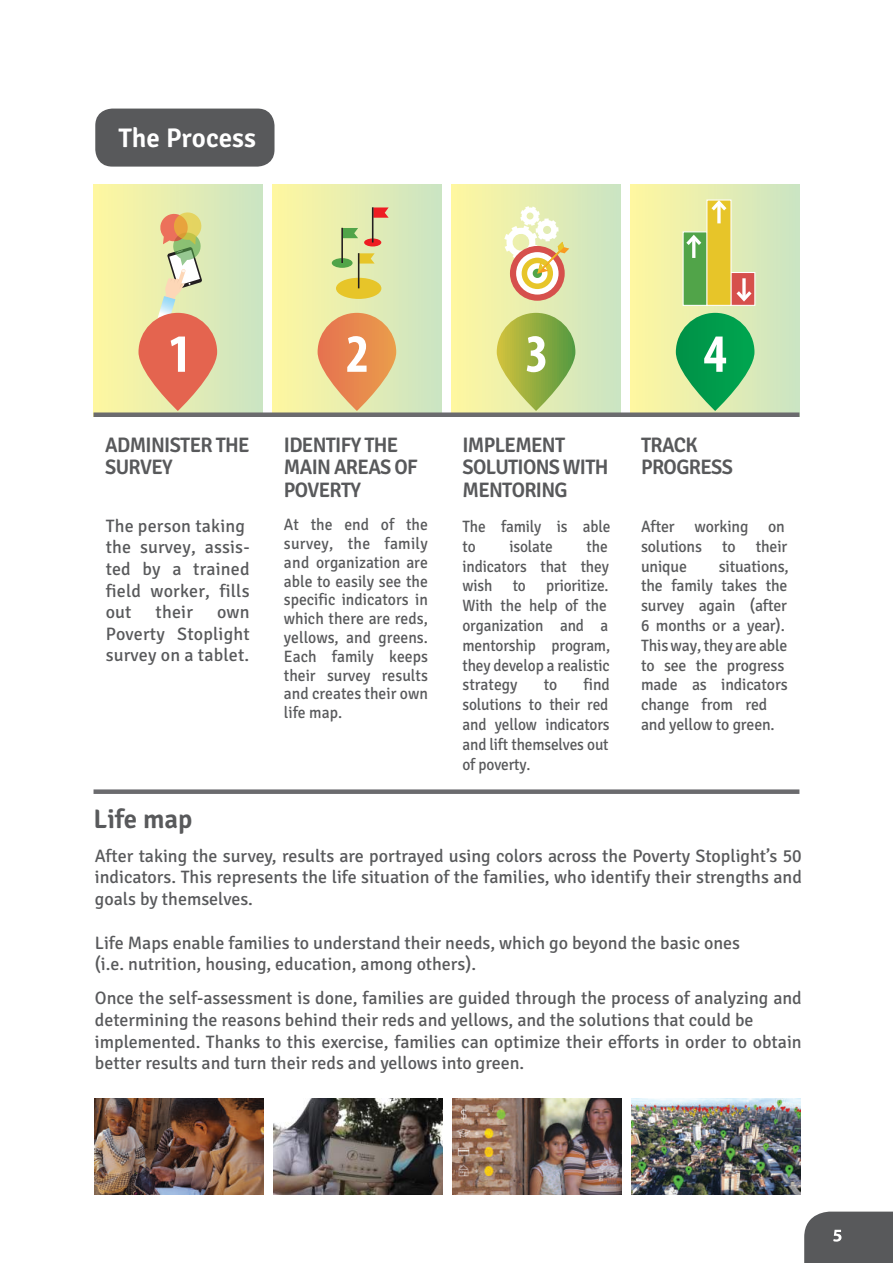
<style>
.page{position:relative;width:893px;height:1263px;background:#fff}
.page>*{position:absolute;margin:0;border:0;box-sizing:border-box;transform-origin:0 0}
.t1{font:600 27px "Signika";color:#fff}
.t2{font:600 26.7px "Signika";color:#58595b}
.t3{font:600 21px/22.5px "Signika";letter-spacing:-.035em;color:#58595b;scale:.96 1}
.t4{font:18px/21.6px "Signika";color:#58595b}
.t5{font:16.5px/19.8px "Signika";letter-spacing:-.01em;color:#58595b;scale:.93 1}
.t6{font:16.5px/18.8px "Signika";letter-spacing:-.01em;color:#58595b;text-align:justify;scale:.95 1}
.t7{font:16.5px/19.8px "Signika";letter-spacing:-.01em;color:#58595b;scale:.96 1}
</style>
<div class="page">
<div style="left:95px;top:109px;width:179px;height:58px;background:#58595b;border-radius:17px"></div>
<svg style="left:804px;top:1211px;width:89px;height:52px"></svg>
<div style="left:94px;top:184px;width:168px;height:233px;background:linear-gradient(to right,#fff7a0,#cbe4c3)"></div>
<div style="left:273px;top:184px;width:168px;height:233px;background:linear-gradient(to right,#fff69f,#cbe3c2)"></div>
<div style="left:452px;top:184px;width:168px;height:233px;background:linear-gradient(to right,#fff7a0,#cbe4c3)"></div>
<div style="left:631px;top:184px;width:168px;height:233px;background:linear-gradient(to right,#fff7a0,#cbe4c4)"></div>
<div style="left:94px;top:412px;width:705px;height:5px;background:#6b6b6e"></div>
<svg style="left:157px;top:212px;width:45px;height:108px"></svg>
<svg style="left:343px;top:228px;width:15px;height:10px"></svg>
<svg style="left:373px;top:207px;width:16px;height:11px"></svg>
<svg style="left:359px;top:253px;width:16px;height:11px"></svg>
<div style="left:332px;top:258px;width:21px;height:10px;background:#51a449;border-radius:50%"></div>
<hr style="left:341px;top:228px;width:2px;height:35px;background:#231f20">
<svg style="left:364px;top:238px;width:17px;height:8px"></svg>
<hr style="left:372px;top:207px;width:1px;height:35px;background:#231f20">
<div style="left:336px;top:278px;width:45px;height:21px;background:#e7c529;border-radius:50%"></div>
<hr style="left:358px;top:253px;width:1px;height:35px;background:#231f20">
<div style="left:683px;top:231px;width:25px;height:75px;background:#51a449;border:1px solid #fff"></div>
<div style="left:730px;top:272px;width:25px;height:34px;background:#d6504c;border:1px solid #fff"></div>
<div style="left:706px;top:199px;width:25px;height:107px;background:#e7c529;border:1px solid #fff"></div>
<hr style="left:692px;top:237px;width:3px;height:21px;background:#fff">
<svg style="left:683px;top:232px;width:22px;height:17px"></svg>
<svg style="left:742px;top:278px;width:4px;height:10px"></svg>
<svg style="left:736px;top:288px;width:19px;height:16px"></svg>
<svg style="left:717px;top:214px;width:4px;height:9px"></svg>
<svg style="left:708px;top:198px;width:22px;height:16px"></svg>
<svg style="left:138px;top:313px;width:79px;height:98px"></svg>
<svg style="left:318px;top:313px;width:78px;height:98px"></svg>
<svg style="left:497px;top:313px;width:78px;height:98px"></svg>
<svg style="left:676px;top:313px;width:78px;height:98px"></svg>
<svg style="left:171px;top:336px;width:14px;height:36px"></svg>
<svg style="left:347px;top:336px;width:20px;height:36px"></svg>
<svg style="left:527px;top:336px;width:18px;height:36px"></svg>
<svg style="left:704px;top:337px;width:22px;height:35px"></svg>
<div style="left:510px;top:246px;width:55px;height:55px;background:#d6504c;border-radius:50%"></div>
<svg style="left:516px;top:252px;width:43px;height:43px"></svg>
<svg style="left:522px;top:258px;width:31px;height:31px"></svg>
<div style="left:527px;top:263px;width:20px;height:20px;background:#fff;border-radius:50%"></div>
<div style="left:533px;top:269px;width:9px;height:9px;background:#51a449;border-radius:50%"></div>
<svg style="left:504px;top:206px;width:65px;height:68px"></svg>
<div style="left:94px;top:789px;width:705px;height:5px;background:#6b6b6e"></div>
<img style="left:631px;top:1098px;width:169px;height:96px">
<img style="left:452px;top:1098px;width:170px;height:96px">
<img style="left:273px;top:1098px;width:170px;height:96px">
<img style="left:95px;top:1098px;width:169px;height:96px">
<h1 class="t1" style="left:118px;top:122px;width:139px">The Process</h1>
<p class="t3" style="left:105px;top:434px;width:152px">ADMINISTER THE<br>SURVEY</p>
<p class="t3" style="left:284px;top:434px;width:141px">IDENTIFY THE<br>MAIN AREAS OF<br>POVERTY</p>
<p class="t4" style="left:106px;top:515px;width:146px">The person taking the survey, assis&shy;ted by a trained field worker, fills out</p>
<p class="t4" style="left:156px;top:602px;width:39px">their</p>
<p class="t4" style="left:106px;top:602px;width:146px;text-align:justify;text-indent:111px">own Poverty Stoplight survey on a tablet.</p>
<h2 class="t2" style="left:94px;top:803px;width:101px">Life map</h2>
<p class="t6" style="left:284px;top:515px;width:153px">At the end of the survey, the family and organization are able to easily see the specific indicators in which there are reds, yellows, and greens.<br>Each family keeps their survey results and creates their own life map.</p>
<p class="t3" style="left:462px;top:434px;width:154px">IMPLEMENT<br>SOLUTIONS WITH<br>MENTORING</p>
<p class="t5" style="left:462px;top:517px;width:161px">The family is able to</p>
<p class="t5" style="left:462px;top:537px;width:160px;text-indent:124px">the indicators that they wish to prioritize.<br>With the help of the organization and a mentorship program, they develop a realistic</p>
<p class="t5" style="left:462px;top:695px;width:160px;text-align:justify">solutions to their red and yellow indicators and lift themselves out of poverty.</p>
<p class="t5" style="left:509px;top:537px;width:48px">isolate</p>
<p class="t6" style="left:462px;top:675px;width:59px">strategy</p>
<p class="t6" style="left:544px;top:675px;width:16px">to</p>
<p class="t6" style="left:584px;top:675px;width:29px">find</p>
<p class="t3" style="left:641px;top:434px;width:97px">TRACK<br>PROGRESS</p>
<p class="t7" style="left:641px;top:517px;width:154px">After working on solutions to their unique</p>
<p class="t7" style="left:641px;top:556px;width:155px;text-indent:78px">situations, the family takes the survey again (after<br>6 months or a year).<br>This way, they are able to see the progress made as indicators change from red and yellow to green.</p>
<p class="t4" style="left:95px;top:845px;width:708px;text-align:justify">After taking the survey, results are portrayed using colors across the Poverty Stoplight’s 50 indicators. This represents the life situation of the families, who identify their strengths and goals by themselves.</p>
<p class="t4" style="left:95px;top:932px;width:647px">Life Maps enable families to understand their needs, which go beyond the basic ones (i.e. nutrition, housing, education, among others).</p>
<p class="t4" style="left:95px;top:988px;width:708px">Once the self-assessment is done, families are guided through the process of analyzing and determining the reasons behind their reds and yellows, and the solutions that could be implemented. Thanks to this exercise, families can optimize their efforts in order to obtain better results and turn their reds and yellows into green.</p>
</div>
